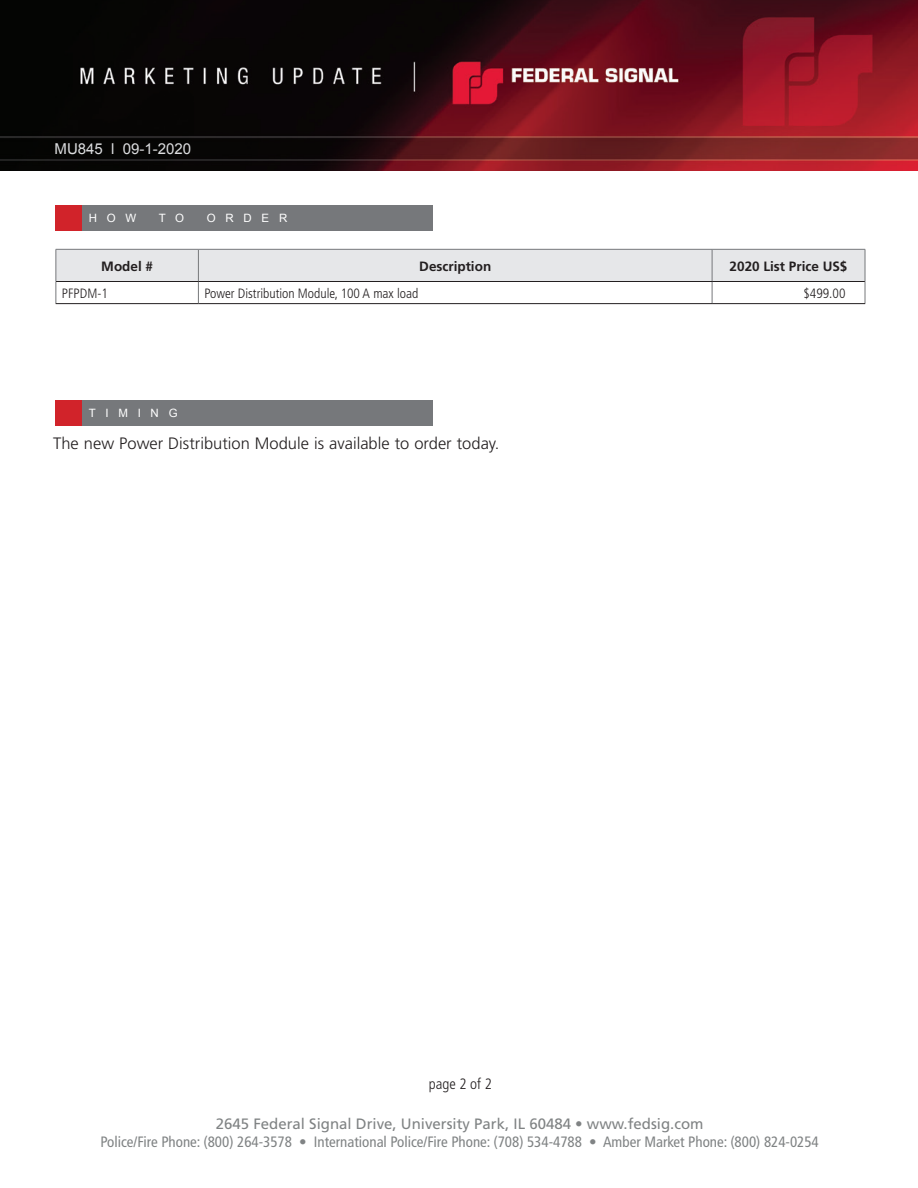
<style>
.page{position:relative;width:918px;height:1188px;background:#fff}
.page>*{position:absolute;margin:0;border:0;box-sizing:border-box;transform-origin:0 0}
.t1{font:300 16.5px "Frutiger";color:#231f20}
.t2{font:condensed 15px "Frutiger";color:#808384}
.t3{font:15px "Frutiger";color:#808384}
.t4{font:15px "Arial";color:#dcdddf}
.t5{font:300 condensed 15px "Frutiger";color:#231f20}
.t6{font:300 condensed 13.5px "Frutiger";color:#231f20}
.t7{font:700 13.5px "Frutiger";color:#231f20}
.t8{font:11.55px "Arial";letter-spacing:.85em;color:#fff}
.s1{font-style:inherit}
</style>
<div class="page">
<img style="left:0;top:0;width:918px;height:171px">
<svg style="left:56px;top:249px;width:810px;height:54px"></svg>
<hr style="left:56px;top:281px;width:142px;height:1px;background:#231f20">
<hr style="left:198px;top:281px;width:514px;height:1px;background:#231f20">
<hr style="left:712px;top:281px;width:153px;height:1px;background:#231f20">
<hr style="left:56px;top:303px;width:142px;height:1px;background:#231f20">
<hr style="left:198px;top:303px;width:514px;height:1px;background:#231f20">
<hr style="left:712px;top:303px;width:153px;height:1px;background:#231f20">
<div style="left:56px;top:205px;width:27px;height:25px;background:#d1232a"></div>
<div style="left:83px;top:205px;width:350px;height:25px;background:#76787b"></div>
<div style="left:56px;top:401px;width:27px;height:25px;background:#d1232a"></div>
<div style="left:83px;top:401px;width:350px;height:25px;background:#76787b"></div>
<p class="t4" style="left:55px;top:139px;width:138px">MU845 l 0<span class="s1">9</span>-1-2020</p>
<p class="t8" style="left:89px;top:210px;width:49px">HOW</p>
<p class="t8" style="left:159px;top:210px;width:27px">T O</p>
<p class="t8" style="left:207px;top:210px;width:82px">ORDER</p>
<p class="t7" style="left:101px;top:258px;width:53px">Model #</p>
<p class="t7" style="left:419px;top:258px;width:73px">Description</p>
<p class="t7" style="left:730px;top:258px;width:119px">2020 List Price US$</p>
<p class="t6" style="left:62px;top:285px;width:47px">PFPDM-1</p>
<p class="t6" style="left:204px;top:285px;width:215px">Power Distribution Module, 100 A max load</p>
<p class="t6" style="left:803px;top:285px;width:44px">$499.00</p>
<p class="t8" style="left:89px;top:406px;width:90px">TIMING</p>
<p class="t1" style="left:53px;top:434px;width:448px">The new Power Distribution Module is available to order today.</p>
<p class="t5" style="left:429px;top:1075px;width:64px">page 2 of 2</p>
<p class="t3" style="left:216px;top:1115px;width:489px">2645 Federal Signal Drive, University Park, IL 60484 • www.fedsig.com</p>
<p class="t2" style="left:101px;top:1134px;width:720px">Police/Fire Phone: (800) 264-3578 • International Police/Fire Phone: (708) 534-4788 • Amber Market Phone: (800) 824-0254</p>
</div>
